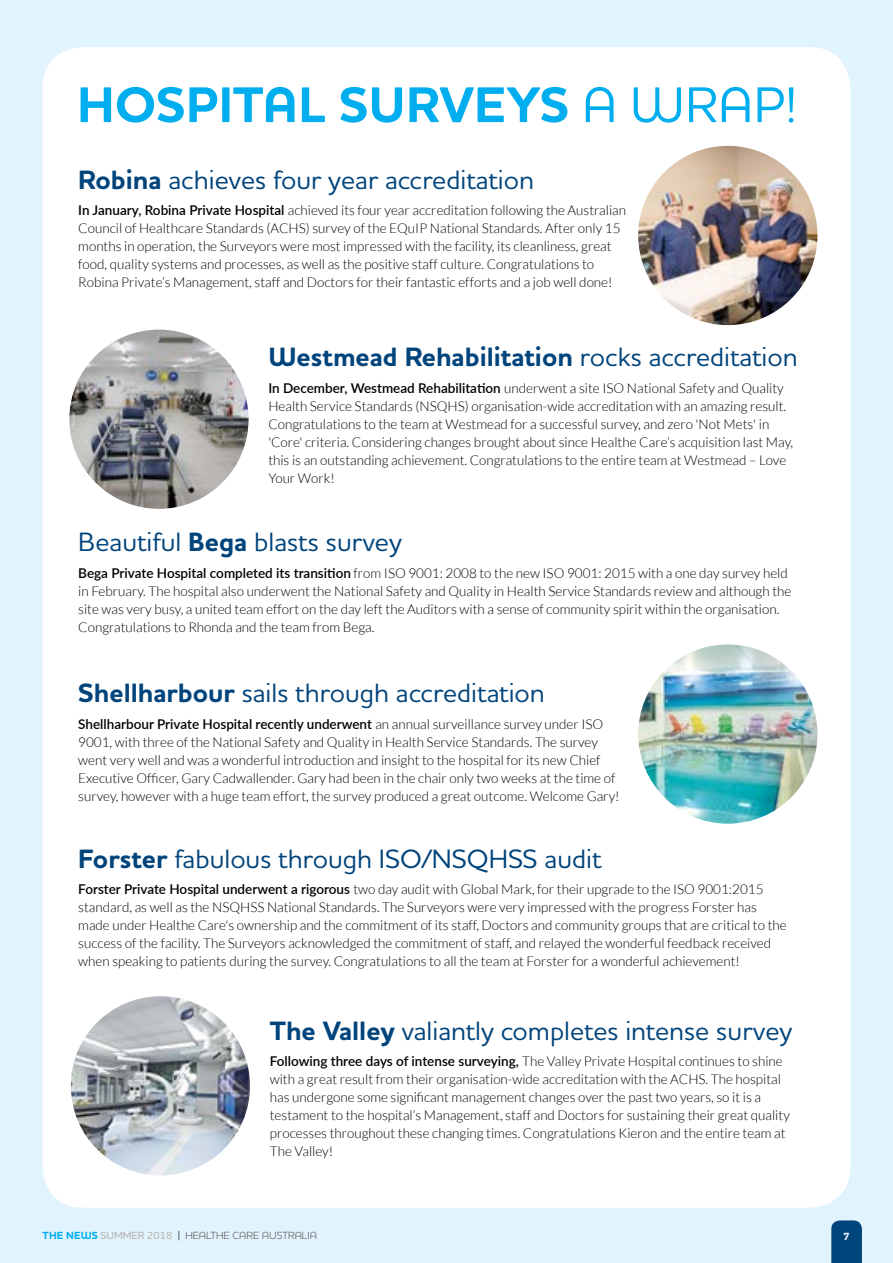
<style>
.page{position:relative;width:893px;height:1263px;background:#e1f4fd}
.page>*{position:absolute;margin:0;border:0;box-sizing:border-box;transform-origin:0 0}
.t1{font:700 51px "Houschka Pro";color:#00aeef}
.t2{font:500 27px "Houschka Pro";color:#00447c}
.t3{font:700 27px "Houschka Pro";color:#00447c}
.t4{font:300 13.5px/18px "Lato";color:#000}
.t5{font:300 10.5px "Houschka Pro";color:#3e3935}
.t6{font:700 10.5px "Houschka Pro";color:#fff}
.s1{font-weight:500}
.s2{font-weight:700}
.s3{font-weight:600}
.s4{font-weight:700;color:#00aeef}
.s5{font-weight:500;color:#b1aba8}
</style>
<div class="page">
<svg style="left:831px;top:1220px;width:31px;height:43px"></svg>
<div style="left:43px;top:47px;width:807px;height:1161px;background:#fff;border-radius:41px"></div>
<img style="left:638px;top:146px;width:179px;height:179px;border-radius:90px">
<img style="left:638px;top:644px;width:179px;height:180px;border-radius:90px">
<img style="left:69px;top:330px;width:180px;height:179px;border-radius:90px">
<img style="left:71px;top:996px;width:179px;height:179px;border-radius:90px">
<h1 class="t1" style="left:77px;top:72px;width:722px">HOSPITAL SURVEYS <span class="s1">A WRAP!</span></h1>
<h2 class="t2" style="left:78px;top:162px;width:457px"><span class="s2">Robina</span> achieves four year accreditation</h2>
<p class="t4" style="left:78px;top:201px;width:549px"><span class="s3">In January, Robina Private Hospital</span> achieved its four year accreditation following the Australian Council of Healthcare Standards (ACHS) survey of the EQuIP National Standards. After only 15 months in operation, the Surveyors were most impressed with the facility, its cleanliness, great food, quality systems and processes, as well as the positive staff culture. Congratulations to Robina Private’s Management, staff and Doctors for their fantastic efforts and a job well done!</p>
<h2 class="t3" style="left:268px;top:340px;width:531px">Westmead Rehabilitation <span class="s1">rocks accreditation</span></h2>
<p class="t4" style="left:268px;top:379px;width:526px"><span class="s3">In December, Westmead Rehabilitation</span> underwent a site ISO National Safety and Quality Health Service Standards (NSQHS) organisation-wide accreditation with an amazing result.<br>Congratulations to the team at Westmead for a successful survey, and zero 'Not Mets' in 'Core' criteria. Considering changes brought about since Healthe Care’s acquisition last May, this is an outstanding achievement. Congratulations to the entire team at Westmead – Love Your Work!</p>
<h2 class="t2" style="left:78px;top:525px;width:325px">Beautiful <span class="s2">Bega</span> blasts survey</h2>
<p class="t4" style="left:78px;top:564px;width:715px"><span class="s3">Bega Private Hospital completed its transition</span> from ISO 9001: 2008 to the new ISO 9001: 2015 with a one day survey held in February. The hospital also underwent the National Safety and Quality in Health Service Standards review and although the site was very busy, a united team effort on the day left the Auditors with a sense of community spirit within the organisation.<br>Congratulations to Rhonda and the team from Bega.</p>
<h2 class="t2" style="left:78px;top:676px;width:468px"><span class="s2">Shellharbour</span> sails through accreditation</h2>
<p class="t4" style="left:78px;top:715px;width:543px"><span class="s3">Shellharbour Private Hospital recently underwent</span> an annual surveillance survey under ISO 9001, with three of the National Safety and Quality in Health Service Standards. The survey went very well and was a wonderful introduction and insight to the hospital for its new Chief Executive Officer, Gary Cadwallender. Gary had been in the chair only two weeks at the time of survey, however with a huge team effort, the survey produced a great outcome. Welcome Gary!</p>
<h2 class="t2" style="left:78px;top:841px;width:525px"><span class="s2">Forster</span> fabulous through ISO/NSQHSS audit</h2>
<p class="t4" style="left:78px;top:880px;width:710px"><span class="s3">Forster Private Hospital underwent a rigorous</span> two day audit with Global Mark, for their upgrade to the ISO 9001:2015 standard, as well as the NSQHSS National Standards. The Surveyors were very impressed with the progress Forster has made under Healthe Care's ownership and the commitment of its staff, Doctors and community groups that are critical to the success of the facility. The Surveyors acknowledged the commitment of staff, and relayed the wonderful feedback received when speaking to patients during the survey. Congratulations to all the team at Forster for a wonderful achievement!</p>
<h2 class="t2" style="left:270px;top:1013px;width:524px"><span class="s2">The Valley</span> valiantly completes intense survey</h2>
<p class="t4" style="left:270px;top:1052px;width:522px"><span class="s3">Following three days of intense surveying,</span> The Valley Private Hospital continues to shine with a great result from their organisation-wide accreditation with the ACHS. The hospital has undergone some significant management changes over the past two years, so it is a testament to the hospital’s Management, staff and Doctors for sustaining their great quality processes throughout these changing times. Congratulations Kieron and the entire team at The Valley!</p>
<p class="t5" style="left:43px;top:1229px;width:276px"><span class="s4">THE NEWS</span> <span class="s5">SUMMER 2018</span> <span class="s1">|</span> HEALTHE CARE AUSTRALIA</p>
<p class="t6" style="left:843px;top:1229px;width:8px">7</p>
</div>
